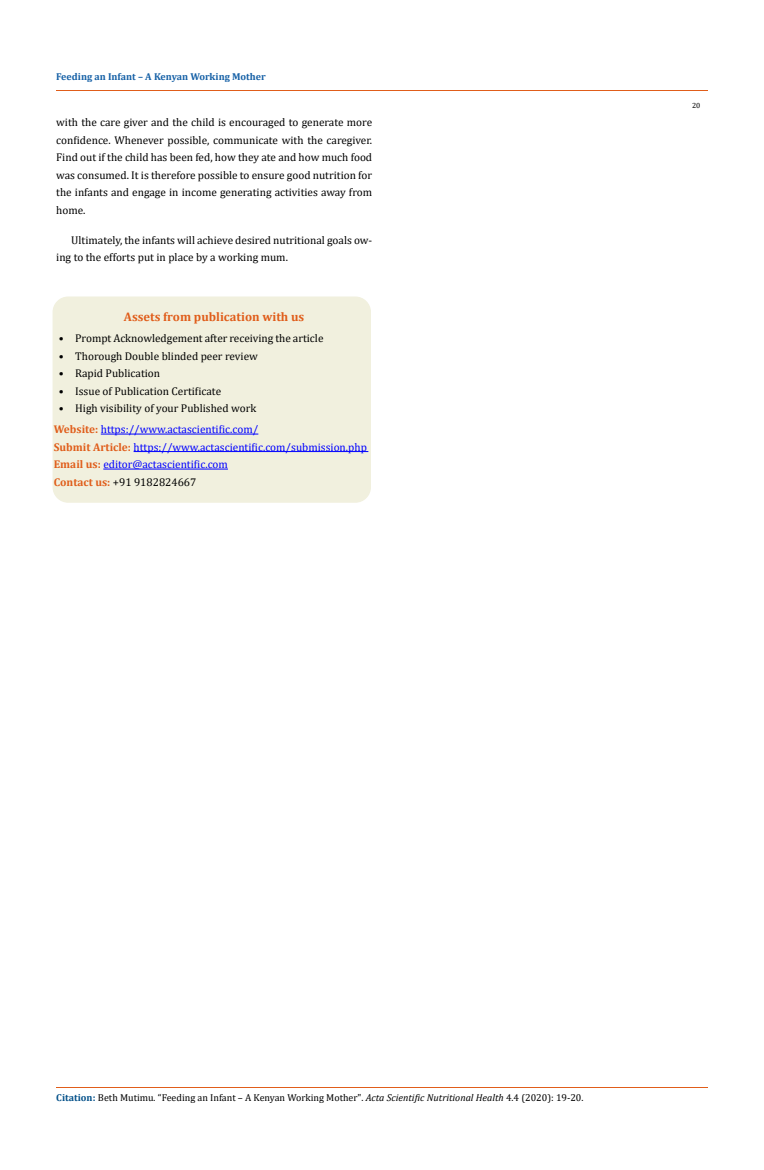
<style>
.page{position:relative;width:764px;height:1170px;background:#fff}
.page>*{position:absolute;margin:0;border:0;box-sizing:border-box;transform-origin:0 0}
.t1{font:700 12.5px "Cambria";color:#e05d1a}
.t2{font:11.25px/17.5px "Cambria";color:#000;text-align:justify}
.t3{font:11.25px/17.5px "Cambria";color:#00f}
.t4{font:10px "Cambria";color:#000}
.t5{font:700 10px "Cambria";color:#1560a6}
.t6{font:7.5px "Cambria";color:#000}
.s1{font-weight:700;color:#e05d1a}
.s2{color:#000}
.s3{font-weight:700;color:#035089}
.s4{font-style:italic}
</style>
<div class="page">
<hr style="left:56px;top:91px;width:651px;height:1px;background:#e05d1a">
<div style="left:53px;top:297px;width:317px;height:205px;background:#f1f0de;border-radius:15px"></div>
<div style="left:53px;top:297px;width:318px;height:206px;border:1px solid #f1f0de;border-radius:15px"></div>
<hr style="left:101px;top:434px;width:157px;height:1px;background:#00f">
<hr style="left:134px;top:451px;width:234px;height:1px;background:#00f">
<hr style="left:103px;top:469px;width:125px;height:1px;background:#00f">
<hr style="left:56px;top:1088px;width:651px;height:1px;background:#e05d1a">
<p class="t5" style="left:56px;top:69px;width:211px">Feeding an Infant – A Kenyan Working Mother</p>
<p class="t2" style="left:56px;top:114px;width:317px">with the care giver and the child is encouraged to generate more confidence. Whenever possible, communicate with the caregiver.<br>Find out if the child has been fed, how they ate and how much food was consumed. It is therefore possible to ensure good nutrition for the infants and engage in income generating activities away from home.</p>
<p class="t2" style="left:56px;top:231px;width:317px;text-indent:15px">Ultimately, the infants will achieve desired nutritional goals ow&shy;ing to the efforts put in place by a working mum.</p>
<p class="t1" style="left:124px;top:308px;width:182px">Assets from publication with us</p>
<p class="t2" style="left:59px;top:329px;width:266px">• Prompt Acknowledgement after receiving the article</p>
<p class="t2" style="left:59px;top:347px;width:201px">• Thorough Double blinded peer review</p>
<p class="t2" style="left:59px;top:364px;width:103px">• Rapid Publication</p>
<p class="t2" style="left:59px;top:382px;width:164px">• Issue of Publication Certificate</p>
<p class="t2" style="left:59px;top:399px;width:199px">• High visibility of your Published work</p>
<p class="t3" style="left:54px;top:421px;width:315px"><span class="s1">Website:</span> https://www.actascientific.com/<br><span class="s1">Submit Article:</span> https://www.actascientific.com/submission.php <span class="s1">Email us:</span> editor@actascientific.com<br><span class="s1">Contact us:</span> <span class="s2">+91 9182824667</span></p>
<p class="t6" style="left:692px;top:101px;width:10px">20</p>
<p class="t4" style="left:56px;top:1092px;width:529px"><span class="s3">Citation:</span> Beth Mutimu<span class="s4">.</span> “Feeding an Infant – A Kenyan Working Mother". <span class="s4">Acta Scientific Nutritional Health</span> 4.4 (2020): 19-20.</p>
</div>
